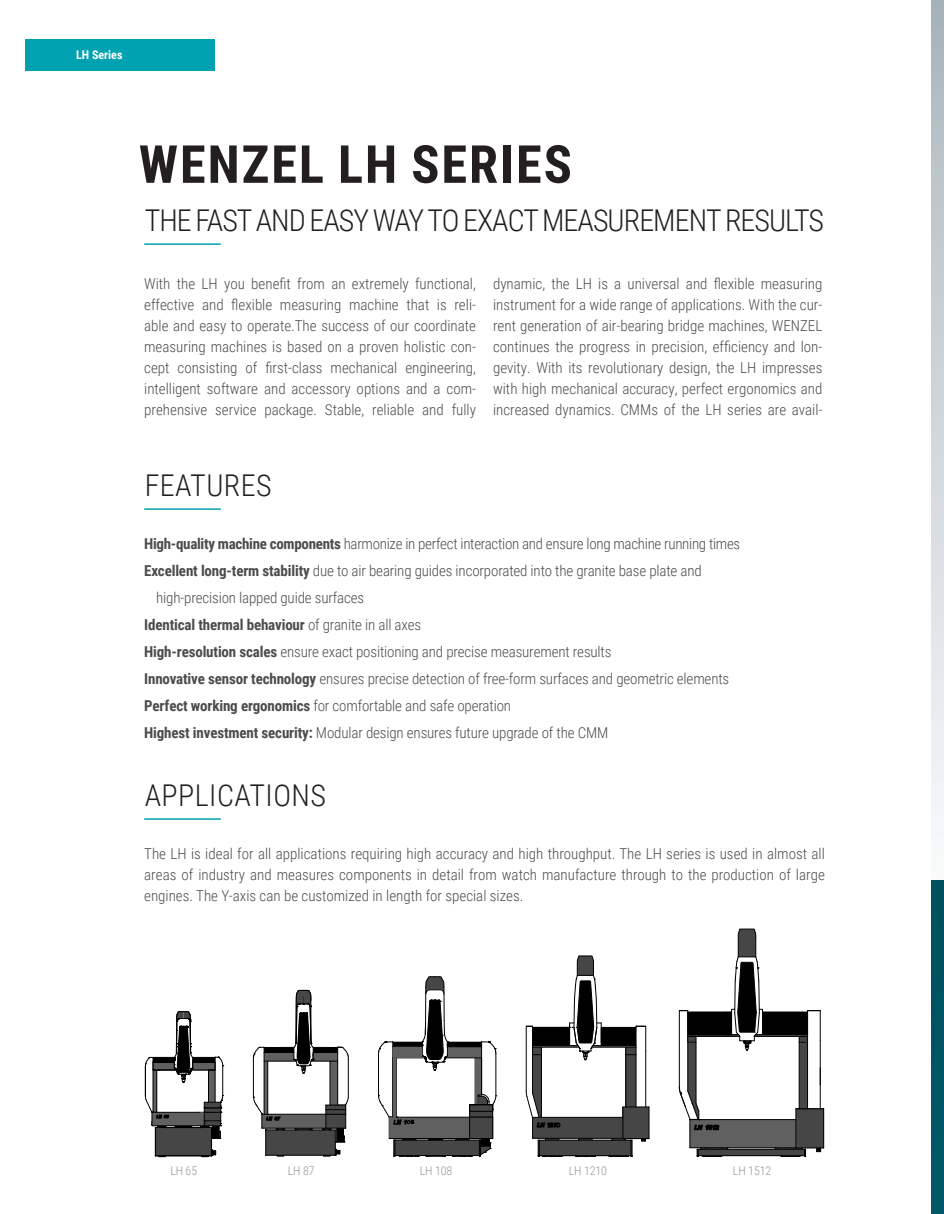
<style>
.page{position:relative;width:944px;height:1214px;background:#fff}
.page>*{position:absolute;margin:0;border:0;box-sizing:border-box;transform-origin:0 0}
.SeitenHead{font:700 52.5px "Roboto Condensed";letter-spacing:.035em;color:#231f20}
.Headline{font:300 30px "Roboto Condensed";letter-spacing:-.03em;color:#231f20}
.Headline-2{font:300 30px "Roboto Condensed";letter-spacing:.015em;color:#231f20}
.bodytext{font:300 15px/21px "Roboto Condensed";color:#4b4c4d;text-align:justify}
.Features{font:300 15px/27px "Roboto Condensed";letter-spacing:-.01em;color:#4b4c4d}
.Features-2{font:700 15px "Roboto Condensed";letter-spacing:-.01em;color:#4b4c4d}
.t1{font:300 12px "Roboto Condensed";letter-spacing:-.01em;color:#939598}
.t2{font:700 12px "Roboto Condensed";color:#fff}
.s1{font-weight:700}
.s2{font-weight:300}
</style>
<div class="page">
<div style="left:25px;top:39px;width:189px;height:32px;background:#00a2b2"></div>
<hr style="left:144px;top:508px;width:77px;height:2px;background:#00a2b2">
<hr style="left:144px;top:818px;width:77px;height:1px;background:#00a2b2">
<hr style="left:144px;top:243px;width:77px;height:2px;background:#00a2b2">
<svg style="left:145px;top:1011px;width:79px;height:146px"></svg>
<svg style="left:253px;top:989px;width:96px;height:167px"></svg>
<svg style="left:378px;top:976px;width:119px;height:181px"></svg>
<svg style="left:525px;top:955px;width:124px;height:202px"></svg>
<hr style="left:823px;top:1108px;width:1px;height:40px;background:#000">
<svg style="left:678px;top:928px;width:145px;height:229px"></svg>
<svg style="left:931px;top:0;width:13px;height:828px;background:#cfd5d9"></svg>
<div style="left:931px;top:880px;width:13px;height:334px;background:#005463"></div>
<p class="t2" style="left:76px;top:47px;width:48px">LH Series</p>
<p class="SeitenHead" style="left:139px;top:127px;width:434px">WENZEL LH SERIES</p>
<p class="Headline" style="left:145px;top:199px;width:681px">THE FAST AND EASY WAY TO EXACT MEASUREMENT RESULTS</p>
<p class="bodytext" style="left:144px;top:272px;width:333px">With the LH you benefit from an extremely functional, effective and flexible measuring machine that is reli&shy;able and easy to operate.The success of our coordinate measuring machines is based on a proven holistic con&shy;cept consisting of first-class mechanical engineering, intelligent software and accessory options and a com&shy;prehensive service package. Stable, reliable and fully</p>
<p class="bodytext" style="left:493px;top:273px;width:331px">dynamic, the LH is a universal and flexible measuring instrument for a wide range of applications. With the cur&shy;rent generation of air-bearing bridge machines, WENZEL continues the progress in precision, efficiency and lon&shy;gevity. With its revolutionary design, the LH impresses with high mechanical accuracy, perfect ergonomics and increased dynamics. CMMs of the LH series are avail-</p>
<p class="Headline-2" style="left:145px;top:464px;width:128px">FEATURES</p>
<p class="Features" style="left:144px;top:529px;width:597px"><span class="s1">High-quality machine components</span> harmonize in perfect interaction and ensure long machine running times</p>
<p class="Features" style="left:156px;top:556px;width:547px;text-indent:-12px"><span class="s1">Excellent long-term stability</span> due to air bearing guides incorporated into the granite base plate and high-precision lapped guide surfaces</p>
<p class="Features-2" style="left:144px;top:614px;width:278px">Identical thermal behaviour <span class="s2">of granite in all axes</span></p>
<p class="Features" style="left:144px;top:637px;width:469px"><span class="s1">High-resolution scales</span> ensure exact positioning and precise measurement results</p>
<p class="Features" style="left:144px;top:664px;width:586px"><span class="s1">Innovative sensor technology</span> ensures precise detection of free-form surfaces and geometric elements</p>
<p class="Features" style="left:144px;top:691px;width:368px"><span class="s1">Perfect working ergonomics</span> for comfortable and safe operation</p>
<p class="Features" style="left:144px;top:718px;width:465px"><span class="s1">Highest investment security:</span> Modular design ensures future upgrade of the CMM</p>
<p class="Headline-2" style="left:145px;top:774px;width:183px">APPLICATIONS</p>
<p class="bodytext" style="left:144px;top:842px;width:682px">The LH is ideal for all applications requiring high accuracy and high throughput. The LH series is used in almost all areas of industry and measures components in detail from watch manufacture through to the production of large engines. The Y-axis can be customized in length for special sizes.</p>
<p class="t1" style="left:170px;top:1162px;width:28px">LH 65</p>
<p class="t1" style="left:288px;top:1162px;width:28px">LH 87</p>
<p class="t1" style="left:420px;top:1162px;width:34px">LH 108</p>
<p class="t1" style="left:568px;top:1162px;width:40px">LH 1210</p>
<p class="t1" style="left:733px;top:1162px;width:40px">LH 1512</p>
</div>
